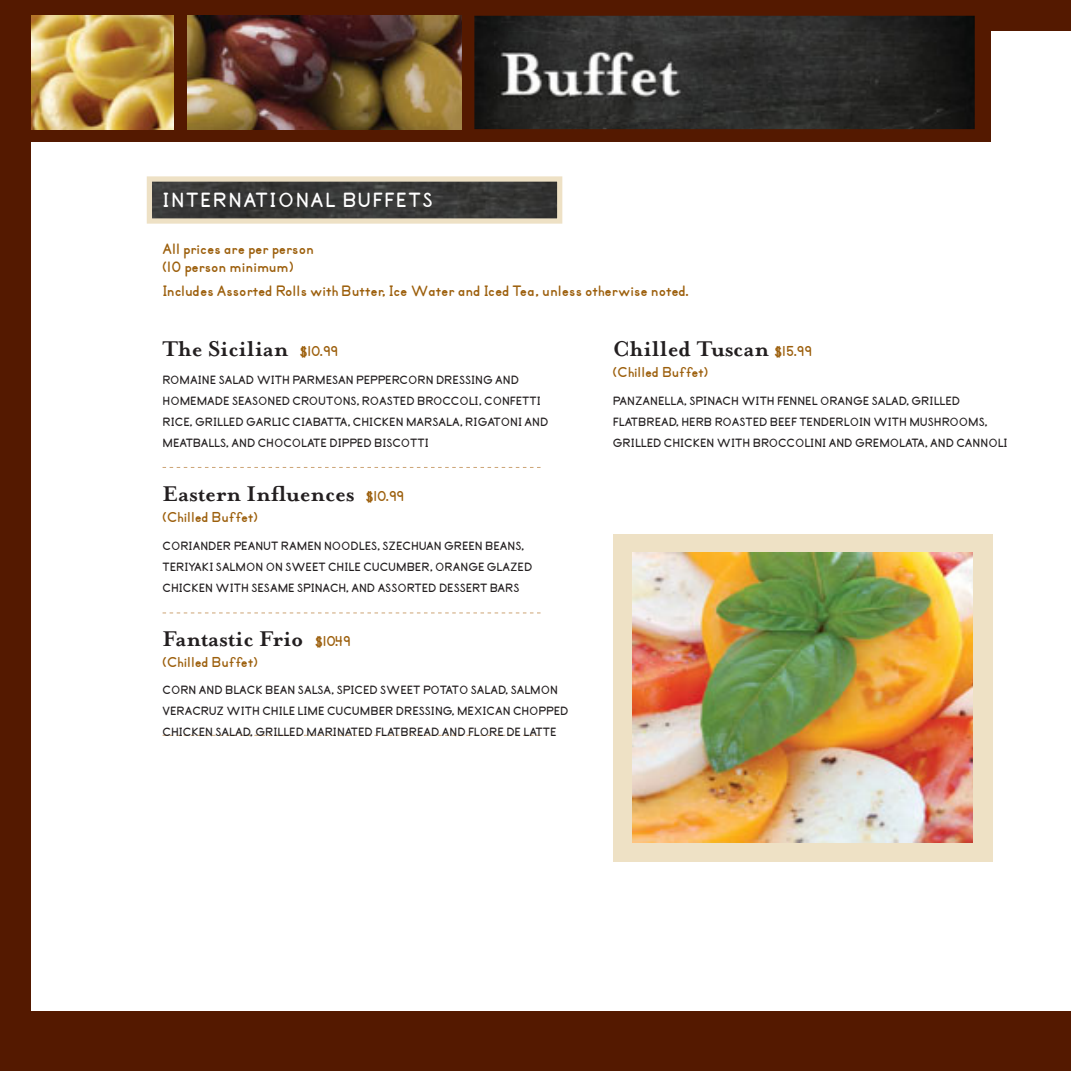
<style>
.page{position:relative;width:1071px;height:1071px;background:#541900}
.page>*{position:absolute;margin:0;border:0;box-sizing:border-box;transform-origin:0 0}
.t1{font:700 26.25px "Primer Print";letter-spacing:.06em;color:#fff}
.t2{font:700 24.5px "Mrs Eaves";color:#231f20}
.t3{font:700 19.25px/17.5px "Primer Print";color:#9c5f0c}
.t4{font:700 18.38px "Primer Print";color:#9c5f0c}
.t5{font:700 15.4px/21px "Primer Print";color:#231f20}
.s1{font-family:"Primer Print";font-size:18.38px;color:#9c5f0c}
</style>
<div class="page">
<div style="left:32px;top:32px;width:1039px;height:979px;background:#fff"></div>
<img style="left:153px;top:182px;width:403px;height:36px">
<div style="left:147px;top:176px;width:415px;height:48px;border:5px solid #eee1c5"></div>
<div style="left:0;top:0;width:990px;height:142px;background:#541900"></div>
<img style="left:474px;top:16px;width:501px;height:113px">
<img style="left:495px;top:32px;width:208px;height:89px">
<img style="left:187px;top:16px;width:274px;height:113px">
<img style="left:32px;top:16px;width:142px;height:113px">
<svg style="left:163px;top:467px;width:378px;height:1px"></svg>
<svg style="left:163px;top:613px;width:378px;height:1px"></svg>
<svg style="left:163px;top:735px;width:378px;height:1px"></svg>
<div style="left:613px;top:534px;width:380px;height:327px;background:#eee1c5"></div>
<img style="left:633px;top:553px;width:340px;height:289px">
<h1 class="t1" style="left:163px;top:189px;width:272px">INTERNATIONAL BUFFETS</h1>
<p class="t3" style="left:163px;top:241px;width:153px">All prices are per person (10 person minimum)</p>
<p class="t3" style="left:163px;top:282px;width:528px">Includes Assorted Rolls with Butter, Ice Water and Iced Tea, unless otherwise noted.</p>
<h2 class="t2" style="left:163px;top:334px;width:177px">The Sicilian <span class="s1">$10.99</span></h2>
<p class="t5" style="left:163px;top:370px;width:387px">ROMAINE SALAD WITH PARMESAN PEPPERCORN DRESSING AND HOMEMADE SEASONED CROUTONS, ROASTED BROCCOLI, CONFETTI RICE, GRILLED GARLIC CIABATTA, CHICKEN MARSALA, RIGATONI AND MEATBALLS, AND CHOCOLATE DIPPED BISCOTTI</p>
<h2 class="t2" style="left:163px;top:478px;width:243px">Eastern Influences <span class="s1">$10.99</span></h2>
<p class="t4" style="left:163px;top:509px;width:97px">(Chilled Buffet)</p>
<p class="t5" style="left:163px;top:535px;width:371px">CORIANDER PEANUT RAMEN NOODLES, SZECHUAN GREEN BEANS,<br>TERIYAKI SALMON ON SWEET CHILE CUCUMBER, ORANGE GLAZED<br>CHICKEN WITH SESAME SPINACH, AND ASSORTED DESSERT BARS</p>
<h2 class="t2" style="left:163px;top:623px;width:190px">Fantastic Frio <span class="s1">$10.49</span></h2>
<p class="t4" style="left:163px;top:654px;width:97px">(Chilled Buffet)</p>
<p class="t5" style="left:163px;top:680px;width:407px">CORN AND BLACK BEAN SALSA, SPICED SWEET POTATO SALAD, SALMON<br>VERACRUZ WITH CHILE LIME CUCUMBER DRESSING, MEXICAN CHOPPED<br>CHICKEN SALAD, GRILLED MARINATED FLATBREAD AND FLORE DE LATTE</p>
<h2 class="t2" style="left:613px;top:334px;width:201px">Chilled Tuscan <span class="s1">$15.99</span></h2>
<p class="t4" style="left:613px;top:364px;width:97px">(Chilled Buffet)</p>
<p class="t5" style="left:613px;top:391px;width:396px">PANZANELLA, SPINACH WITH FENNEL ORANGE SALAD, GRILLED<br>FLATBREAD, HERB ROASTED BEEF TENDERLOIN WITH MUSHROOMS,<br>GRILLED CHICKEN WITH BROCCOLINI AND GREMOLATA, AND CANNOLI</p>
</div>
